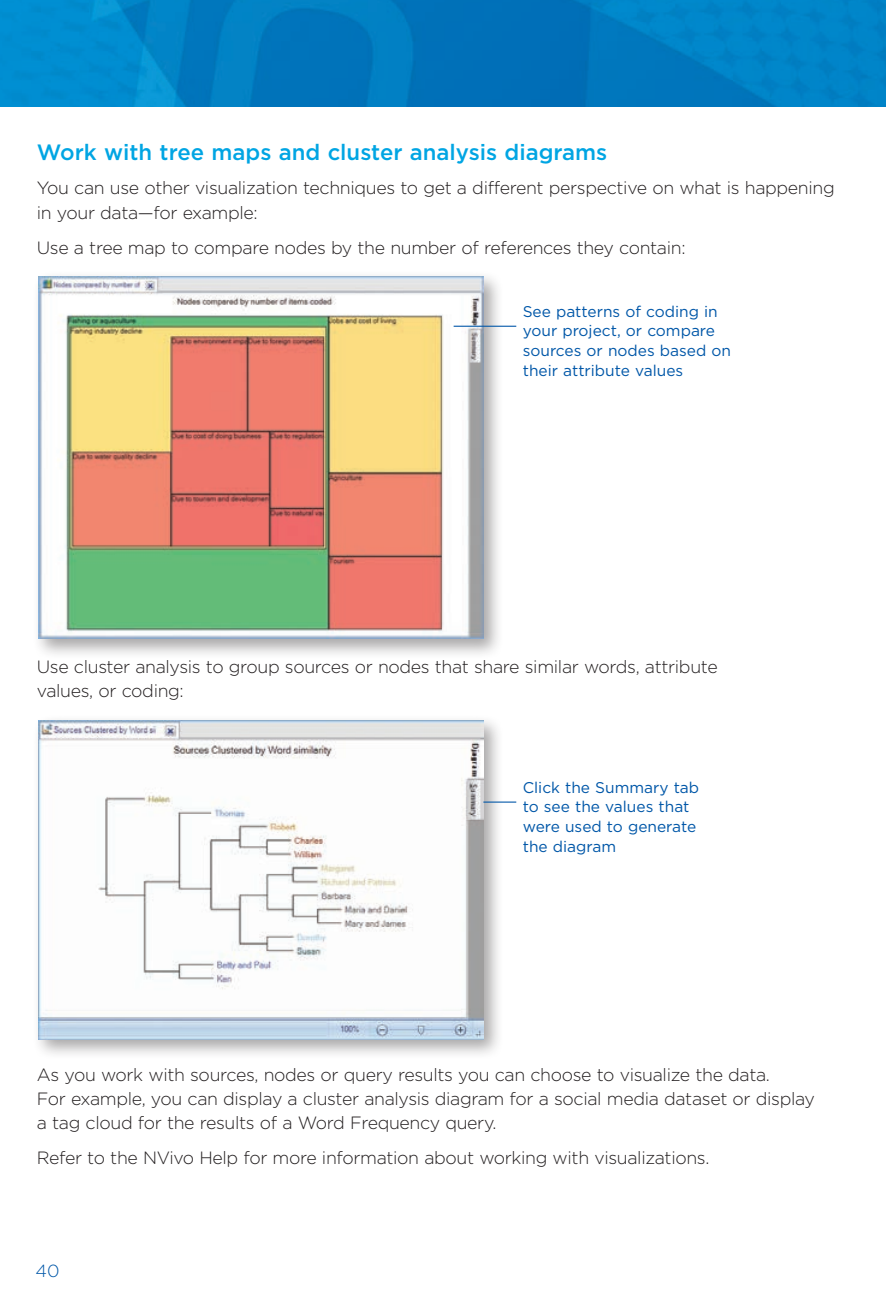
<style>
.page{position:relative;width:886px;height:1312px;background:#fff}
.page>*{position:absolute;margin:0;border:0;box-sizing:border-box;transform-origin:0 0}
.Headings_-_Light_Blu{font:500 22.25px "Gotham";color:#00a5e3}
.Main_Body_Text{font:300 17.75px/24.2px "Gotham";letter-spacing:-.02em;color:#231f20}
.t1{font:300 17.5px "Gotham";color:#0157a8}
.Image_Pointer_Text{font:15.5px/19.8px "Gotham";color:#0157a8}
</style>
<div class="page">
<img style="left:0;top:0;width:886px;height:106px">
<div style="left:32px;top:270px;width:472px;height:389px;background:#231f20;opacity:.4"></div>
<img style="left:38px;top:276px;width:445px;height:362px">
<div style="left:32px;top:713px;width:472px;height:347px;background:#231f20;opacity:.4"></div>
<img style="left:38px;top:720px;width:445px;height:319px">
<hr style="left:454px;top:325px;width:62px;height:2px;background:#0157a8">
<hr style="left:483px;top:801px;width:33px;height:1px;background:#0157a8">
<p class="Headings_-_Light_Blu" style="left:37px;top:137px;width:572px">Work with tree maps and cluster analysis diagrams</p>
<p class="Main_Body_Text" style="left:37px;top:175px;width:799px">You can use other visualization techniques to get a different perspective on what is happening in your data—for example:</p>
<p class="Main_Body_Text" style="left:37px;top:235px;width:650px">Use a tree map to compare nodes by the number of references they contain:</p>
<p class="Image_Pointer_Text" style="left:523px;top:301px;width:210px">See patterns of coding in your project, or compare sources or nodes based on their attribute values</p>
<p class="Main_Body_Text" style="left:37px;top:653px;width:682px">Use cluster analysis to group sources or nodes that share similar words, attribute values, or coding:</p>
<p class="Image_Pointer_Text" style="left:523px;top:776px;width:178px">Click the Summary tab to see the values that were used to generate the diagram</p>
<p class="Main_Body_Text" style="left:37px;top:1061px;width:780px">As you work with sources, nodes or query results you can choose to visualize the data.<br>For example, you can display a cluster analysis diagram for a social media dataset or display a tag cloud for the results of a Word Frequency query.</p>
<p class="Main_Body_Text" style="left:37px;top:1144px;width:674px">Refer to the NVivo Help for more information about working with visualizations.</p>
<p class="t1" style="left:35px;top:1258px;width:26px">40</p>
</div>
